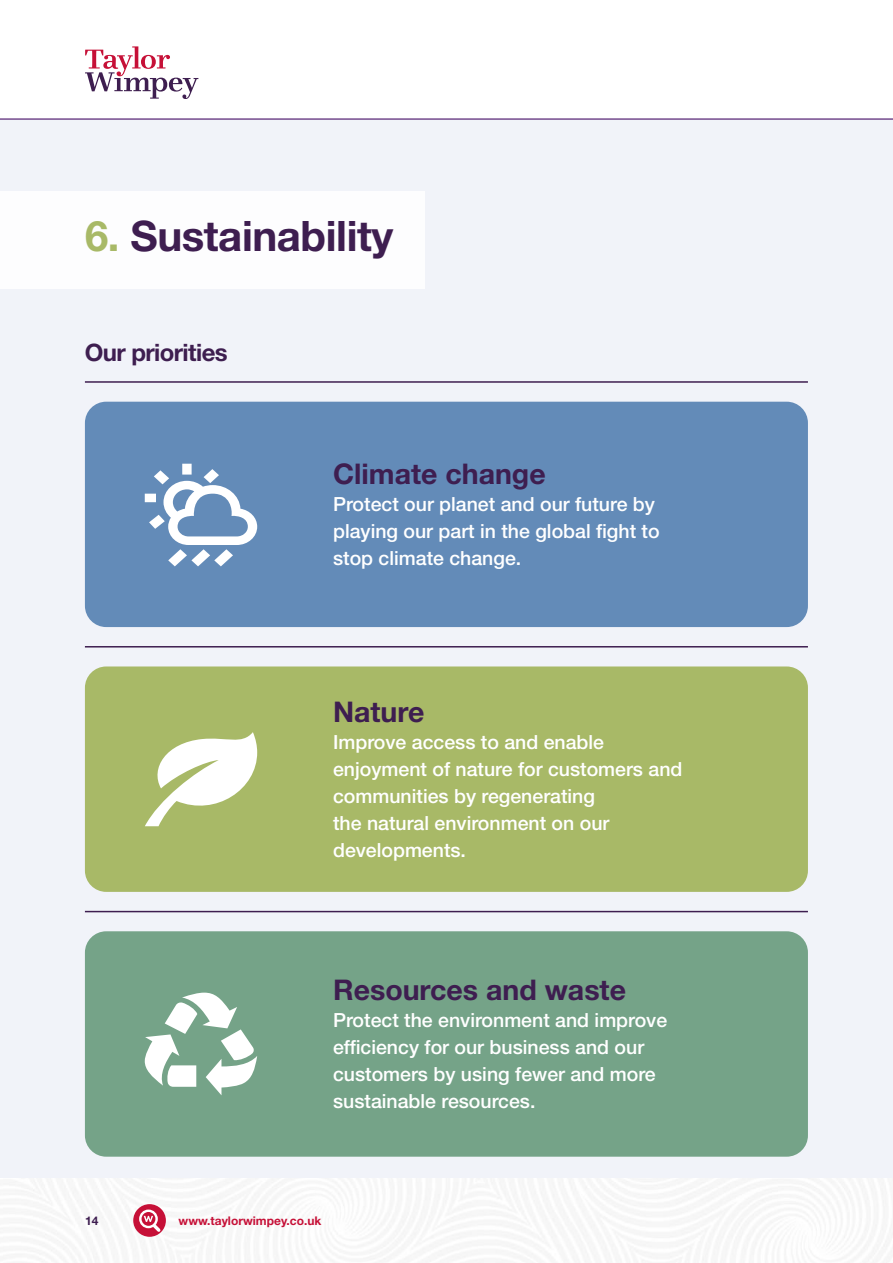
<style>
.page{position:relative;width:893px;height:1263px;background:#fff}
.page>*{position:absolute;margin:0;border:0;box-sizing:border-box;transform-origin:0 0}
.t1{font:700 42px "Helvetica Neue LT Std";letter-spacing:-.01em;color:#3e1e50}
.t2{font:700 28.5px "Helvetica Neue LT Std";color:#3e1e50}
.t3{font:700 24px "Helvetica Neue LT Std";letter-spacing:-.025em;color:#3e1e50}
.t4{font:500 19.5px/27px "Helvetica Neue LT Std";color:#fff}
.t5{font:700 12px "Helvetica Neue LT Std";color:#c61037}
.t6{font:700 12px "Helvetica Neue LT Std";color:#3e1e50}
.s1{color:#a8b967}
</style>
<div class="page">
<img style="left:2px;top:1178px;width:891px;height:85px">
<svg style="left:133px;top:1204px;width:33px;height:33px"></svg>
<div style="left:139px;top:1209px;width:19px;height:19px;border:2px solid #fff;border-radius:50%"></div>
<svg style="left:144px;top:1216px;width:20px;height:19px"></svg>
<div style="left:0;top:119px;width:893px;height:1059px;background:#f1f3f9"></div>
<div style="left:85px;top:402px;width:723px;height:225px;background:#638bb8;border-radius:21px"></div>
<div style="left:85px;top:666px;width:723px;height:226px;background:#a8b967;border-radius:21px"></div>
<div style="left:85px;top:931px;width:723px;height:226px;background:#75a388;border-radius:21px"></div>
<div style="left:0;top:191px;width:425px;height:98px;background:#fff"></div>
<hr style="left:85px;top:381px;width:723px;height:2px;background:#3e1e50">
<hr style="left:85px;top:646px;width:723px;height:1px;background:#3e1e50">
<hr style="left:85px;top:911px;width:723px;height:1px;background:#3e1e50">
<svg style="left:145px;top:464px;width:112px;height:102px"></svg>
<svg style="left:145px;top:732px;width:112px;height:94px"></svg>
<svg style="left:145px;top:993px;width:112px;height:102px"></svg>
<svg style="left:85px;top:46px;width:113px;height:53px"></svg>
<hr style="left:0;top:118px;width:893px;height:2px;background:#744b8d">
<h1 class="t1" style="left:85px;top:210px;width:310px"><span class="s1">6.</span> Sustainability</h1>
<p class="t3" style="left:85px;top:338px;width:144px">Our priorities</p>
<h2 class="t2" style="left:333px;top:456px;width:214px">Climate change</h2>
<p class="t4" style="left:333px;top:490px;width:328px">Protect our planet and our future by playing our part in the global fight to stop climate change.</p>
<h2 class="t2" style="left:333px;top:694px;width:93px">Nature</h2>
<p class="t4" style="left:333px;top:728px;width:351px">Improve access to and enable enjoyment of nature for customers and communities by regenerating<br>the natural environment on our developments.</p>
<h2 class="t2" style="left:333px;top:972px;width:294px">Resources and waste</h2>
<p class="t4" style="left:333px;top:1006px;width:336px">Protect the environment and improve efficiency for our business and our customers by using fewer and more sustainable resources.</p>
<p class="t6" style="left:85px;top:1213px;width:15px">14</p>
<p class="t5" style="left:179px;top:1213px;width:144px">www.taylorwimpey.co.uk</p>
</div>
